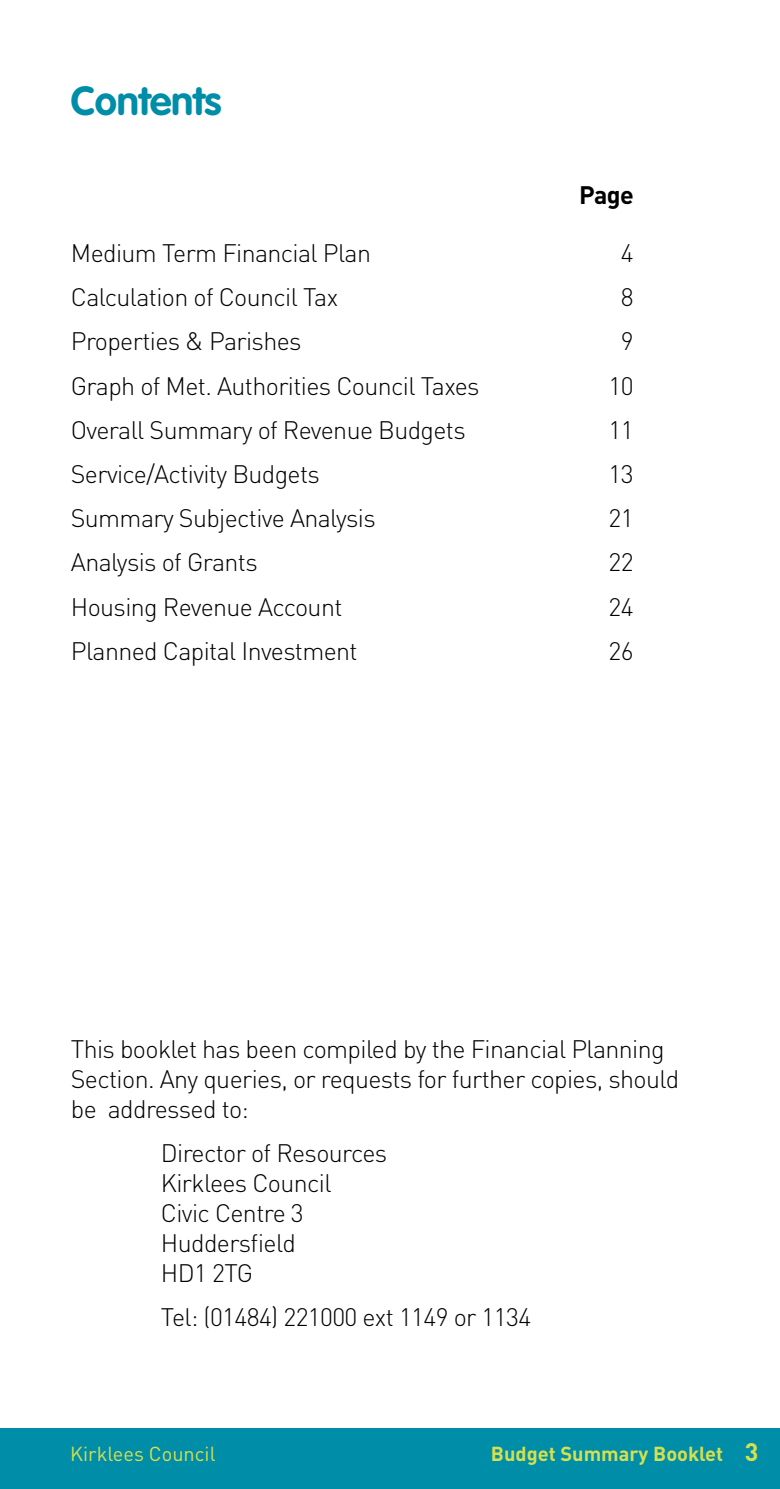
<style>
.page{position:relative;width:780px;height:1489px;background:#fff}
.page>*{position:absolute;margin:0;border:0;box-sizing:border-box;transform-origin:0 0}
.t1{font:700 40px "VAG Rounded LT";letter-spacing:-.01em;color:#008da8}
.t2{font:300 25px/30px "DIN";letter-spacing:-.025em;color:#000}
.t3{font:700 25px "DIN";color:#000}
.t4{font:700 20px "DIN";color:#d5e04e}
.t5{font:20px "DIN";color:#d5e04e}
.s1{font-size:25px}
</style>
<div class="page">
<div style="left:0;top:1427px;width:780px;height:61px;background:#008da8"></div>
<h1 class="t1" style="left:71px;top:78px;width:152px">Contents</h1>
<p class="t3" style="left:579px;top:178px;width:56px">Page</p>
<p class="t2" style="left:71px;top:237px;width:301px">Medium Term Financial Plan</p>
<p class="t2" style="left:621px;top:237px;width:14px">4</p>
<p class="t2" style="left:71px;top:281px;width:269px">Calculation of Council Tax</p>
<p class="t2" style="left:621px;top:281px;width:14px">8</p>
<p class="t2" style="left:71px;top:325px;width:232px">Properties &amp; Parishes</p>
<p class="t2" style="left:621px;top:325px;width:14px">9</p>
<p class="t2" style="left:71px;top:369px;width:410px">Graph of Met. Authorities Council Taxes</p>
<p class="t2" style="left:608px;top:369px;width:27px">10</p>
<p class="t2" style="left:71px;top:414px;width:396px">Overall Summary of Revenue Budgets</p>
<p class="t2" style="left:608px;top:414px;width:27px">11</p>
<p class="t2" style="left:71px;top:458px;width:250px">Service/Activity Budgets</p>
<p class="t2" style="left:608px;top:458px;width:27px">13</p>
<p class="t2" style="left:71px;top:502px;width:306px">Summary Subjective Analysis</p>
<p class="t2" style="left:608px;top:502px;width:27px">21</p>
<p class="t2" style="left:71px;top:546px;width:188px">Analysis of Grants</p>
<p class="t2" style="left:608px;top:546px;width:27px">22</p>
<p class="t2" style="left:71px;top:590px;width:273px">Housing Revenue Account</p>
<p class="t2" style="left:608px;top:590px;width:27px">24</p>
<p class="t2" style="left:71px;top:634px;width:288px">Planned Capital Investment</p>
<p class="t2" style="left:608px;top:634px;width:27px">26</p>
<p class="t2" style="left:71px;top:1032px;width:610px">This booklet has been compiled by the Financial Planning<br>Section. Any queries, or requests for further copies, should be addressed to:</p>
<p class="t2" style="left:161px;top:1136px;width:228px">Director of Resources<br>Kirklees Council<br>Civic Centre 3<br>Huddersfield<br>HD1 2TG</p>
<p class="t2" style="left:161px;top:1300px;width:372px">Tel: (01484) 221000 ext 1149 or 1134</p>
<p class="t5" style="left:70px;top:1442px;width:147px">Kirklees Council</p>
<p class="t4" style="left:491px;top:1440px;width:269px">Budget Summary Booklet <span class="s1">3</span></p>
</div>
